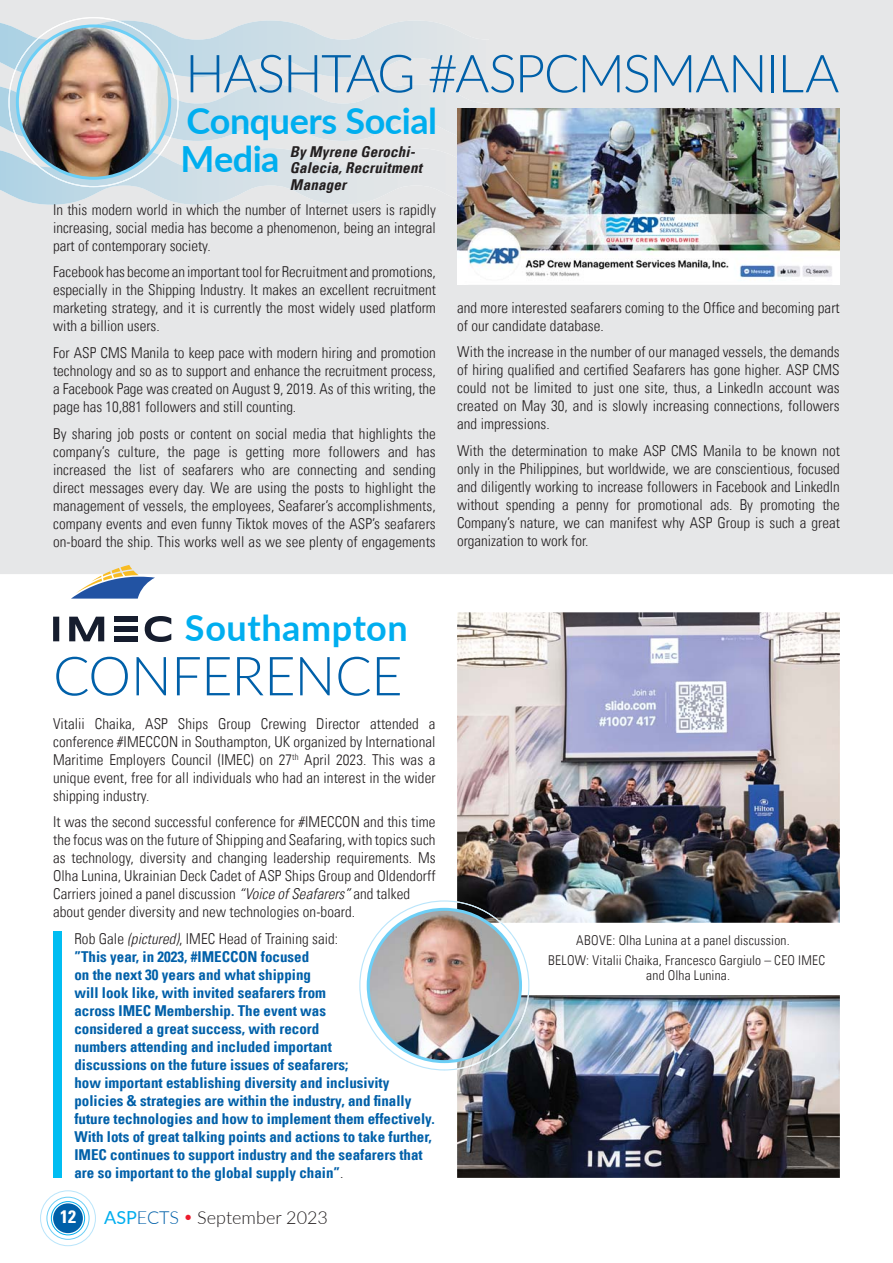
<style>
.page{position:relative;width:893px;height:1263px;background:#fff}
.page>*{position:absolute;margin:0;border:0;box-sizing:border-box;transform-origin:0 0}
.t1{font:300 54px "Lato";letter-spacing:-.01em;color:#0060a9}
.t2{font:300 52.5px "Lato";letter-spacing:-.035em;color:#0060a9}
.t3{font:700 36px/37.5px "Lato";letter-spacing:-.015em;color:#00aeef}
.t4{font:700 36px "Lato";letter-spacing:.015em;color:#00aeef}
.t5{font:300 18px "Lato";color:#231f20}
.t6{font:700 condensed 18px "Univers LT";color:#fff}
.t7{font:300 condensed 15px/18px "Univers LT";letter-spacing:.005em;color:#231f20;text-align:justify}
.t8{font:700 condensed 15px/18px "Univers LT";color:#0060a9}
.t9{font:italic 700 condensed 15px/16.5px "Univers LT";letter-spacing:.01em;color:#231f20}
.t10{font:300 condensed 13.5px/19.2px "Univers LT";letter-spacing:.015em;color:#231f20;text-align:center}
.s1{font-style:italic}
.s2{font-weight:300;color:#231f20}
.s3{font-weight:300;font-style:italic;color:#231f20}
.s4{font-weight:400;color:#00aeef}
.s5{color:#0060a9}
</style>
<div class="page">
<div style="left:53px;top:1203px;width:30px;height:30px;background:#0060a9;border-radius:50%"></div>
<div style="left:51px;top:1201px;width:34px;height:34px;border:1px solid #00aeef;border-radius:50%"></div>
<div style="left:47px;top:1197px;width:42px;height:43px;border:1px solid #6dcff6;border-radius:50%"></div>
<div style="left:40px;top:1191px;width:56px;height:55px;border:1px solid #b9e5fb;border-radius:50%"></div>
<div style="left:0;top:0;width:893px;height:574px;background:#e6e7e8"></div>
<img style="left:0;top:21px;width:489px;height:56px">
<img style="left:0;top:84px;width:489px;height:57px">
<img style="left:0;top:148px;width:457px;height:57px">
<svg style="left:9px;top:17px;width:170px;height:150px;background:#d7e3e9"></svg>
<img style="left:15px;top:21px;width:159px;height:53px">
<img style="left:8px;top:89px;width:171px;height:48px">
<img style="left:37px;top:155px;width:123px;height:32px">
<img style="left:17px;top:26px;width:153px;height:152px;border-radius:50%">
<div style="left:16px;top:24px;width:155px;height:156px;border:3px solid #6dcff6;border-radius:50%"></div>
<img style="left:457px;top:109px;width:383px;height:176px">
<img style="left:457px;top:995px;width:383px;height:183px">
<img style="left:457px;top:612px;width:383px;height:311px">
<div style="left:53px;top:931px;width:9px;height:247px;background:#00bdf2"></div>
<svg style="left:359px;top:900px;width:170px;height:171px"></svg>
<img style="left:457px;top:995px;width:72px;height:75px">
<img style="left:457px;top:901px;width:45px;height:22px">
<img style="left:368px;top:910px;width:152px;height:152px;border-radius:50%">
<div style="left:367px;top:908px;width:155px;height:155px;border:3px solid #6dcff6;border-radius:50%"></div>
<div style="left:53px;top:617px;width:6px;height:24px;background:#161d2e"></div>
<div style="left:114px;top:617px;width:24px;height:5px;background:#161d2e"></div>
<div style="left:114px;top:626px;width:24px;height:6px;background:#161d2e"></div>
<div style="left:114px;top:636px;width:24px;height:6px;background:#161d2e"></div>
<svg style="left:69px;top:617px;width:35px;height:24px"></svg>
<svg style="left:145px;top:616px;width:26px;height:26px"></svg>
<svg style="left:71px;top:565px;width:84px;height:34px"></svg>
<h2 class="t2" style="left:185px;top:40px;width:656px">HASHTAG #ASPCMSMANILA</h2>
<h3 class="t3" style="left:181px;top:101px;width:258px">Conquers Social<br>Media</h3>
<p class="t7" style="left:53px;top:201px;width:384px">In this modern world in which the number of Internet users is rapidly increasing, social media has become a phenomenon, being an integral part of contemporary society.</p>
<p class="t7" style="left:53px;top:263px;width:384px">Facebook has become an important tool for Recruitment and promotions, especially in the Shipping Industry. It makes an excellent recruitment marketing strategy, and it is currently the most widely used platform with a billion users.</p>
<p class="t7" style="left:53px;top:344px;width:384px">For ASP CMS Manila to keep pace with modern hiring and promotion technology and so as to support and enhance the recruitment process, a Facebook Page was created on August 9, 2019. As of this writing, the page has 10,881 followers and still counting.</p>
<p class="t7" style="left:53px;top:424px;width:384px">By sharing job posts or content on social media that highlights the company’s culture, the page is getting more followers and has increased the list of seafarers who are connecting and sending direct messages every day. We are using the posts to highlight the management of vessels, the employees, Seafarer’s accomplishments, company events and even funny Tiktok moves of the ASP’s seafarers on-board the ship. This works well as we see plenty of engagements</p>
<p class="t9" style="left:290px;top:143px;width:134px">By Myrene Gerochi-<br>Galecia, Recruitment<br>Manager</p>
<p class="t7" style="left:457px;top:299px;width:384px">and more interested seafarers coming to the Office and becoming part of our candidate database.</p>
<p class="t7" style="left:457px;top:343px;width:384px">With the increase in the number of our managed vessels, the demands of hiring qualified and certified Seafarers has gone higher. ASP CMS could not be limited to just one site, thus, a Linkedln account was created on May 30, and is slowly increasing connections, followers and impressions.</p>
<p class="t7" style="left:457px;top:442px;width:384px">With the determination to make ASP CMS Manila to be known not only in the Philippines, but worldwide, we are conscientious, focused and diligently working to increase followers in Facebook and Linkedln without spending a penny for promotional ads. By promoting the Company’s nature, we can manifest why ASP Group is such a great organization to work for.</p>
<h3 class="t4" style="left:185px;top:606px;width:224px">Southampton</h3>
<h1 class="t1" style="left:53px;top:642px;width:351px">CONFERENCE</h1>
<p class="t7" style="left:53px;top:715px;width:384px">Vitalii Chaika, ASP Ships Group Crewing Director attended a conference #IMECCON in Southampton, UK organized by International Maritime Employers Council (IMEC) on 27<sup>th</sup> April 2023. This was a unique event, free for all individuals who had an interest in the wider shipping industry.</p>
<p class="t7" style="left:53px;top:813px;width:384px;text-align:left">It was the second successful conference for #IMECCON and this time the focus was on the future of Shipping and Seafaring, with topics such as technology, diversity and changing leadership requirements. Ms Olha Lunina, Ukrainian Deck Cadet of ASP Ships Group and Oldendorff Carriers joined a panel discussion <span class="s1">“Voice of Seafarers”</span> and talked about gender diversity and new technologies on-board.</p>
<p class="t8" style="left:74px;top:929px;width:362px"><span class="s2">Rob Gale</span> <span class="s3">(pictured)</span><span class="s2">, IMEC Head of Training said:<br></span>”This year, in 2023, #IMECCON focused<br>on the next 30 years and what shipping<br>will look like, with invited seafarers from<br>across IMEC Membership. The event was<br>considered a great success, with record<br>numbers attending and included important<br>discussions on the future issues of seafarers;<br>how important establishing diversity and inclusivity policies &amp; strategies are within the industry, and finally future technologies and how to implement them effectively.<br>With lots of great talking points and actions to take further, IMEC continues to support industry and the seafarers that are so important to the global supply chain”<span class="s2">.</span></p>
<p class="t10" style="left:548px;top:931px;width:279px">ABOVE: Olha Lunina at a panel discussion.<br>BELOW: Vitalii Chaika, Francesco Gargiulo – CEO IMEC</p>
<p class="t10" style="left:646px;top:965px;width:85px">and Olha Lunina.</p>
<p class="t6" style="left:60px;top:1206px;width:17px">12</p>
<p class="t5" style="left:104px;top:1206px;width:225px"><span class="s4">ASP</span><span class="s5">ECTS</span> September 2023</p>
</div>
